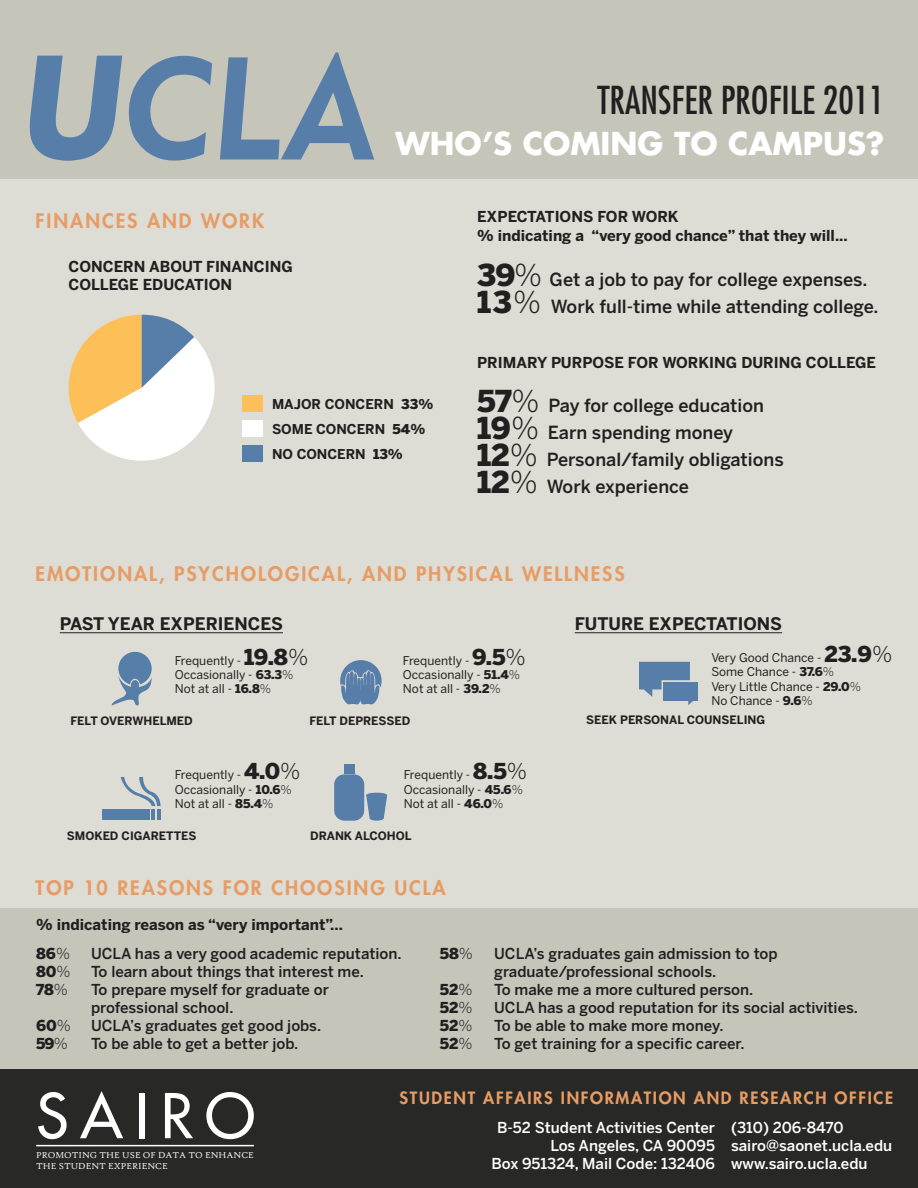
<style>
.page{position:relative;width:918px;height:1188px;background:#ddddd5}
.page>*{position:absolute;margin:0;border:0;box-sizing:border-box;transform-origin:0 0}
.t1{font:italic 700 135.75px "Futura LT";color:#577da9;scale:.95 1}
.t2{font:60px "Futura LT";letter-spacing:.2em;color:#fff}
.t3{font:condensed 37.5px "Futura LT";color:#231f20}
.t4{font:700 30.75px "Futura LT";color:#fff}
.t5{font:800 19.5px "Futura LT";letter-spacing:.1em;color:#e79c65}
.t6{font:500 18px/27px "Benton Sans";color:#231f20}
.t7{font:700 17.25px "Benton Sans";color:#231f20}
.t8{font:800 16.5px "Futura LT";letter-spacing:.1em;color:#e79c65}
.t9{font:500 15px/18px "Benton Sans";color:#231f20}
.t10{font:700 15px/18px "Benton Sans";color:#231f20}
.t11{font:500 15px/18px "Benton Sans";color:#fff;text-align:right}
.t12{font:900 15px/18px "Benton Sans";color:#231f20;text-align:justify}
.t13{font:700 13.5px/25px "Benton Sans";color:#231f20}
.t14{font:12px/14.4px "Benton Sans";color:#231f20}
.t15{font:700 11.55px "Benton Sans";color:#231f20}
.t16{font:9.15px/11.1px "High Tower Text";color:#fff}
.s1{font-weight:900;font-size:30px}
.s2{font-weight:300;font-size:30px}
.s3{font-weight:900}
.s4{font-weight:900;font-size:21.75px}
.s5{font-weight:300;font-size:21.75px}
.s6{font-weight:300}
</style>
<div class="page">
<div style="left:0;top:0;width:918px;height:178px;background:#c5c5b9"></div>
<div style="left:242px;top:395px;width:21px;height:16px;background:#fdc059"></div>
<div style="left:242px;top:420px;width:21px;height:16px;background:#fff"></div>
<div style="left:242px;top:445px;width:21px;height:17px;background:#577da9"></div>
<svg style="left:68px;top:315px;width:147px;height:146px"></svg>
<hr style="left:60px;top:632px;width:223px;height:1px;background:#231f20">
<div style="left:334px;top:774px;width:30px;height:47px;background:#577da9;border-radius:10px"></div>
<div style="left:344px;top:769px;width:11px;height:5px;background:#577da9"></div>
<div style="left:344px;top:764px;width:11px;height:5px;background:#577da9"></div>
<div style="left:366px;top:793px;width:21px;height:5px;background:#577da9;border-radius:50%"></div>
<div style="left:370px;top:816px;width:14px;height:5px;background:#577da9;border-radius:50%"></div>
<svg style="left:366px;top:795px;width:21px;height:23px"></svg>
<div style="left:102px;top:809px;width:48px;height:11px;background:#577da9"></div>
<svg style="left:121px;top:777px;width:40px;height:43px"></svg>
<svg style="left:639px;top:662px;width:55px;height:43px"></svg>
<div style="left:663px;top:682px;width:34px;height:18px;background:#577da9"></div>
<hr style="left:575px;top:632px;width:207px;height:1px;background:#231f20">
<div style="left:0;top:908px;width:918px;height:161px;background:#c5c5ba"></div>
<div style="left:0;top:1069px;width:918px;height:119px;background:#282927"></div>
<svg style="left:220px;top:52px;width:154px;height:108px"></svg>
<svg style="left:128px;top:55px;width:84px;height:106px"></svg>
<svg style="left:111px;top:652px;width:41px;height:54px"></svg>
<svg style="left:340px;top:660px;width:42px;height:45px"></svg>
<hr style="left:36px;top:1145px;width:218px;height:1px;background:#fefefe">
<h1 class="t1" style="left:18px;top:17px;width:107px">U</h1>
<h3 class="t5" style="left:36px;top:208px;width:230px">FINANCES AND WORK</h3>
<p class="t10" style="left:69px;top:257px;width:226px">CONCERN ABOUT FINANCING<br>COLLEGE EDUCATION</p>
<h3 class="t3" style="left:597px;top:78px;width:289px">TRANSFER PROFILE 2011</h3>
<h3 class="t4" style="left:396px;top:123px;width:490px">WHO’S COMING TO CAMPUS?</h3>
<p class="t10" style="left:477px;top:207px;width:203px">EXPECTATIONS FOR WORK</p>
<p class="t10" style="left:477px;top:227px;width:372px">% indicating a “very good chance” that they will...</p>
<p class="t6" style="left:477px;top:265px;width:403px"><span class="s1">39</span><span class="s2">%</span> Get a job to pay for college expenses.<br><span class="s1">13</span><span class="s2">%</span> Work full-time while attending college.</p>
<p class="t13" style="left:272px;top:391px;width:163px">MAJOR CONCERN <span class="s3">33</span>%<br>SOME CONCERN <span class="s3">54</span>%<br>NO CONCERN <span class="s3">13</span>%</p>
<p class="t10" style="left:477px;top:353px;width:400px">PRIMARY PURPOSE FOR WORKING DURING COLLEGE</p>
<p class="t6" style="left:477px;top:391px;width:308px"><span class="s1">57</span><span class="s2">%</span> Pay for college education<br><span class="s1">19</span><span class="s2">%</span> Earn spending money<br><span class="s1">12</span><span class="s2">%</span> Personal/family obligations<br><span class="s1">12</span><span class="s2">%</span> Work experience</p>
<h3 class="t5" style="left:36px;top:560px;width:591px">EMOTIONAL, PSYCHOLOGICAL, AND PHYSICAL WELLNESS</h3>
<p class="t7" style="left:60px;top:614px;width:225px">PAST YEAR EXPERIENCES</p>
<p class="t7" style="left:575px;top:614px;width:209px">FUTURE EXPECTATIONS</p>
<p class="t14" style="left:175px;top:653px;width:135px">Frequently - <span class="s4">19.8</span><span class="s5">%<br></span>Occasionally - <span class="s3">63.3</span><span class="s6">%<br></span>Not at all - <span class="s3">16.8</span><span class="s6">%</span></p>
<p class="t14" style="left:403px;top:653px;width:124px">Frequently - <span class="s4">9.5</span><span class="s5">%<br></span>Occasionally - <span class="s3">51.4</span><span class="s6">%<br></span>Not at all - <span class="s3">39.2</span><span class="s6">%</span></p>
<p class="t15" style="left:70px;top:714px;width:124px">FELT OVERWHELMED</p>
<p class="t15" style="left:309px;top:714px;width:102px">FELT DEPRESSED</p>
<p class="t14" style="left:175px;top:768px;width:127px">Frequently - <span class="s4">4.0</span><span class="s5">%<br></span>Occasionally - <span class="s3">10.6</span><span class="s6">%<br></span>Not at all - <span class="s3">85.4</span><span class="s6">%</span></p>
<p class="t15" style="left:67px;top:829px;width:131px">SMOKED CIGARETTES</p>
<p class="t14" style="left:404px;top:768px;width:125px">Frequently - <span class="s4">8.5</span><span class="s5">%<br></span>Occasionally - <span class="s3">45.6</span><span class="s6">%<br></span>Not at all - <span class="s3">46.0</span><span class="s6">%</span></p>
<p class="t15" style="left:310px;top:829px;width:103px">DRANK ALCOHOL</p>
<h3 class="t5" style="left:36px;top:874px;width:412px">TOP 10 REASONS FOR CHOOSING UCLA</h3>
<p class="t10" style="left:36px;top:915px;width:308px">% indicating reason as “very important”...</p>
<p class="t14" style="left:711px;top:650px;width:183px">Very Good Chance - <span class="s4">23.9</span><span class="s5">%<br></span>Some Chance - <span class="s3">37.6</span><span class="s6">%<br></span>Very Little Chance - <span class="s3">29.0</span><span class="s6">%<br></span>No Chance - <span class="s3">9.6</span><span class="s6">%</span></p>
<p class="t15" style="left:586px;top:713px;width:180px">SEEK PERSONAL COUNSELING</p>
<p class="t12" style="left:36px;top:944px;width:36px">86<span class="s6">% </span>80<span class="s6">% </span>78<span class="s6">%</span></p>
<p class="t12" style="left:36px;top:1016px;width:36px">60<span class="s6">%<br></span>59<span class="s6">%</span></p>
<p class="t9" style="left:91px;top:944px;width:312px">UCLA has a very good academic reputation.<br>To learn about things that interest me.<br>To prepare myself for graduate or professional school.<br>UCLA’s graduates get good jobs.<br>To be able to get a better job.</p>
<p class="t9" style="left:494px;top:944px;width:365px">UCLA’s graduates gain admission to top graduate/professional schools.<br>To make me a more cultured person.<br>UCLA has a good reputation for its social activities.<br>To be able to make more money.<br>To get training for a specific career.</p>
<p class="t8" style="left:400px;top:1087px;width:495px">STUDENT AFFAIRS INFORMATION AND RESEARCH OFFICE</p>
<p class="t11" style="left:492px;top:1118px;width:225px">B-52 Student Activities Center<br>Los Angeles, CA 90095<br>Box 951324, Mail Code: 132406</p>
<p class="t11" style="left:731px;top:1118px;width:163px;text-align:left">(310) 206-8470 sairo@saonet.ucla.edu www.sairo.ucla.edu</p>
<p class="t12" style="left:440px;top:944px;width:35px">58<span class="s6">%</span></p>
<p class="t12" style="left:440px;top:980px;width:34px">52<span class="s6">% </span>52<span class="s6">% </span>52<span class="s6">% </span>52<span class="s6">%</span></p>
<h2 class="t2" style="left:36px;top:1077px;width:220px">SAIRO</h2>
<p class="t16" style="left:36px;top:1149px;width:219px">PROMOTING THE USE OF DATA TO ENHANCE<br>THE STUDENT EXPERIENCE</p>
</div>
